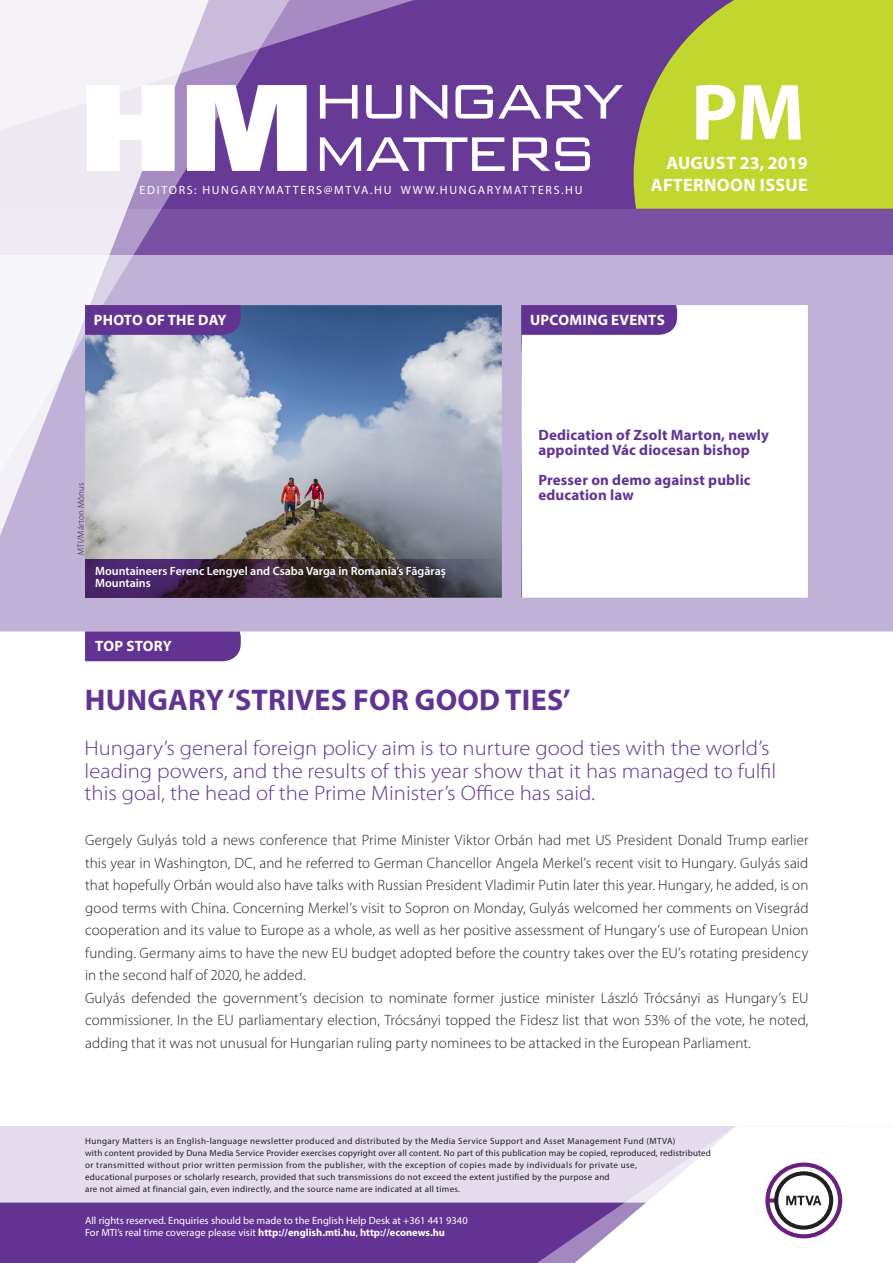
<style>
.page{position:relative;width:893px;height:1263px;background:#fff}
.page>*{position:absolute;margin:0;border:0;box-sizing:border-box;transform-origin:0 0}
.t1{font:700 80.55px "Myriad Pro";color:#fff}
._00_borito_cimsor{font:700 30px "Myriad Pro";letter-spacing:.01em;color:#623393}
._00_borito_alcimsor{font:300 21px/22.5px "Myriad Pro";color:#623393;scale:1.08 1}
.t2{font:700 18px "Myriad Pro";letter-spacing:.02em;color:#fff}
.t3{font:700 18px "Myriad Pro";color:#fff}
._03_kenyer_szöveg-1{font:300 15px/22.5px "Myriad Pro";letter-spacing:.01em;color:#231f20;text-align:justify}
._00_borito_cimsorkic{font:700 15px/15px "Myriad Pro";letter-spacing:.01em;color:#623393}
.t4{font:700 15px "Myriad Pro";letter-spacing:.02em;color:#fff}
._04_kepalairas{font:600 12px/12px "Myriad Pro";color:#fff}
.t5{font:12px "Myriad Pro";letter-spacing:.14em;color:#fff}
.t6{font:10.5px/12px "Myriad Pro";color:#fff}
.t7{font:9px/12px "Myriad Pro";letter-spacing:.03em;color:#231f20}
._03_kenyer_szöveg-1-2{font:300 9px "Myriad Pro";letter-spacing:.03em;color:#231f20}
.s1{font-weight:700}
</style>
<div class="page">
<div style="left:0;top:1126px;width:893px;height:137px;background:#e4dcec"></div>
<div style="left:0;top:1202px;width:506px;height:61px;background:#623393"></div>
<svg style="left:506px;top:1202px;width:69px;height:61px;background:#6b3e99"></svg>
<svg style="left:575px;top:1126px;width:318px;height:137px"></svg>
<svg style="left:0;top:255px;width:893px;height:376px"></svg>
<div style="left:0;top:0;width:893px;height:255px;background:linear-gradient(to bottom,#633493,#72489e)"></div>
<svg style="left:634px;top:0;width:259px;height:209px;background:#b8c738"></svg>
<svg style="left:225px;top:221px;width:83px;height:287px;background:#9a9ec0"></svg>
<svg style="left:225px;top:0;width:257px;height:221px;background:#744c9f"></svg>
<svg style="left:0;top:0;width:225px;height:610px"></svg>
<svg style="left:87px;top:85px;width:88px;height:86px"></svg>
<svg style="left:187px;top:85px;width:120px;height:86px"></svg>
<svg style="left:320px;top:85px;width:37px;height:34px"></svg>
<svg style="left:366px;top:85px;width:36px;height:34px"></svg>
<svg style="left:410px;top:85px;width:37px;height:34px"></svg>
<svg style="left:455px;top:85px;width:168px;height:34px"></svg>
<svg style="left:320px;top:137px;width:185px;height:34px"></svg>
<svg style="left:513px;top:137px;width:77px;height:34px"></svg>
<div style="left:85px;top:631px;width:156px;height:30px;background:#623393"></div>
<svg style="left:521px;top:305px;width:156px;height:30px;background:#653795"></svg>
<div style="left:85px;top:305px;width:156px;height:30px;background:#623393"></div>
<svg style="left:85px;top:559px;width:417px;height:39px;background:#3e2d43"></svg>
<p class="t5" style="left:140px;top:182px;width:444px">EDITORS: HUNGARYMATTERS@MTVA.HU WWW.HUNGARYMATTERS.HU</p>
<h1 class="t1" style="left:691px;top:60px;width:115px">PM</h1>
<p class="t3" style="left:666px;top:151px;width:143px">August 23, 2019</p>
<p class="t2" style="left:651px;top:173px;width:126px">AFTERNOON ISSU</p>
<p class="t2" style="left:798px;top:173px;width:11px">E</p>
<p class="t4" style="left:94px;top:310px;width:134px">PHOTO OF THE DAY</p>
<p class="t4" style="left:530px;top:310px;width:136px">UPCOMING EVENTS</p>
<p class="_03_kenyer_szöveg-1-2" style="left:76px;top:555px;width:74px;rotate:-90deg">MTI/Márton Mónus</p>
<p class="_04_kepalairas" style="left:95px;top:564px;width:352px">Mountaineers Ferenc Lengyel and Csaba Varga in Romania’s Făgăraș<br>Mountains</p>
<p class="t4" style="left:95px;top:636px;width:78px">TOP STORY</p>
<p class="_00_borito_cimsorkic" style="left:538px;top:427px;width:232px">Dedication of Zsolt Marton, newly appointed Vác diocesan bishop</p>
<p class="_00_borito_cimsorkic" style="left:538px;top:472px;width:214px">Presser on demo against public education law</p>
<p class="_00_borito_cimsor" style="left:85px;top:680px;width:487px">HUNGARY ‘STRIVES FOR GOOD TIES’</p>
<p class="_00_borito_alcimsor" style="left:85px;top:737px;width:642px">Hungary’s general foreign policy aim is to nurture good ties with the world’s leading powers, and the results of this year show that it has managed to fulfil this goal, the head of the Prime Minister’s Office has said.</p>
<p class="_03_kenyer_szöveg-1" style="left:85px;top:829px;width:725px">Gergely Gulyás told a news conference that Prime Minister Viktor Orbán had met US President Donald Trump earlier this year in Washington, DC, and he referred to German Chancellor Angela Merkel’s recent visit to Hungary. Gulyás said that hopefully Orbán would also have talks with Russian President Vladimir Putin later this year. Hungary, he added, is on good terms with China. Concerning Merkel’s visit to Sopron on Monday, Gulyás welcomed her comments on Visegrád cooperation and its value to Europe as a whole, as well as her positive assessment of Hungary’s use of European Union funding. Germany aims to have the new EU budget adopted before the country takes over the EU’s rotating presidency in the second half of 2020, he added.</p>
<p class="_03_kenyer_szöveg-1" style="left:85px;top:986px;width:725px">Gulyás defended the government’s decision to nominate former justice minister László Trócsányi as Hungary’s EU commissioner. In the EU parliamentary election, Trócsányi topped the Fidesz list that won 53% of the vote, he noted, adding that it was not unusual for Hungarian ruling party nominees to be attacked in the European Parliament.</p>
<p class="t7" style="left:85px;top:1134px;width:627px">Hungary Matters is an English-language newsletter produced and distributed by the Media Service Support and Asset Management Fund (MTVA)<br>with content provided by Duna Media Service Provider exercises copyright over all content. No part of this publication may be copied, reproduced, redistributed or transmitted without prior written permission from the publisher, with the exception of copies made by individuals for private use,<br>educational purposes or scholarly research, provided that such transmissions do not exceed the extent justified by the purpose and<br>are not aimed at financial gain, even indirectly, and the source name are indicated at all times.</p>
<p class="t6" style="left:85px;top:1214px;width:384px">All rights reserved. Enquiries should be made to the English Help Desk at +361 441 9340<br>For MTI’s real time coverage please visit <span class="s1">http://english.mti.hu</span>, <span class="s1">http://econews.hu</span></p>
</div>
